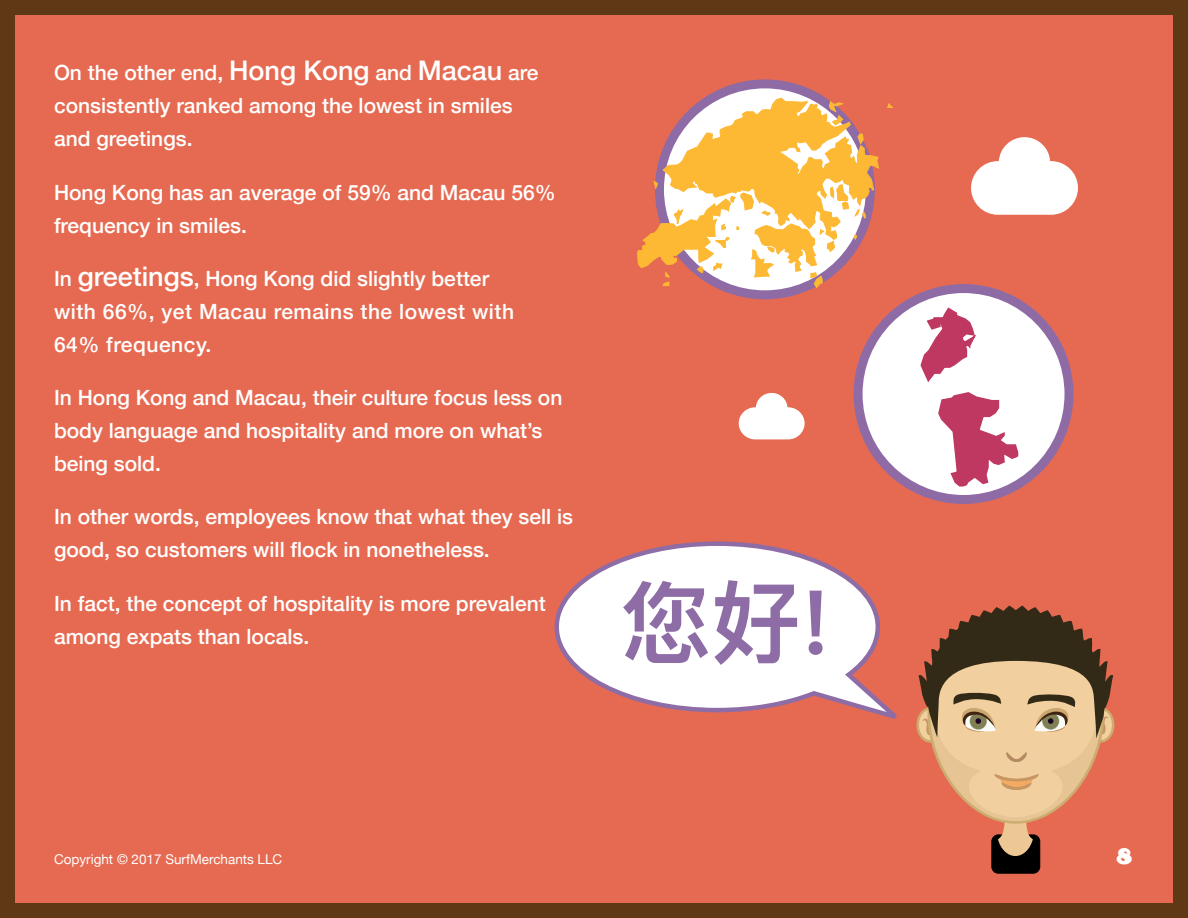
<style>
.page{position:relative;width:1188px;height:918px;background:#fff}
.page>*{position:absolute;margin:0;border:0;box-sizing:border-box;transform-origin:0 0}
.t1{font:600 90px "Ping Fang SC";color:#8e6ca6}
.t2{font:500 21px/33px "Helvetica Neue";color:#fff}
.t3{font:500 21px/33px "Helvetica Neue";letter-spacing:.025em;color:#fff}
.t4{font:900 21px "Dogma";color:#fff}
.t5{font:13.5px "Helvetica Neue";color:#fff}
.s1{font-size:27px}
</style>
<div class="page">
<div style="left:8px;top:8px;width:1172px;height:902px;background:#e66a51"></div>
<div style="left:0;top:0;width:1188px;height:918px;border:15px solid #5f3916"></div>
<div style="left:655px;top:79px;width:220px;height:220px;border:9px solid #8f6ba6;border-radius:50%"></div>
<svg style="left:637px;top:97px;width:256px;height:192px"></svg>
<div style="left:858px;top:289px;width:211px;height:211px;background:#fff;border-radius:50%"></div>
<div style="left:854px;top:284px;width:220px;height:220px;border:9px solid #8f6ba6;border-radius:50%"></div>
<svg style="left:920px;top:306px;width:99px;height:181px"></svg>
<svg style="left:971px;top:137px;width:107px;height:78px"></svg>
<svg style="left:739px;top:393px;width:66px;height:46px"></svg>
<div style="left:991px;top:834px;width:49px;height:40px;background:#000;border-radius:7px"></div>
<svg style="left:916px;top:605px;width:198px;height:251px"></svg>
<svg style="left:554px;top:541px;width:343px;height:178px"></svg>
<p class="t2" style="left:54px;top:55px;width:486px">On the other end, <span class="s1">Hong Kong</span> and <span class="s1">Macau</span> are consistently ranked among the lowest in smiles and greetings.</p>
<p class="t2" style="left:54px;top:174px;width:503px">Hong Kong has an average of 59% and Macau 56% frequency in smiles.</p>
<p class="t3" style="left:54px;top:260px;width:462px">In <span class="s1">greetings</span>, Hong Kong did slightly better with 66%, yet Macau remains the lowest with<br>64% frequency.</p>
<p class="t2" style="left:54px;top:379px;width:510px">In Hong Kong and Macau, their culture focus less on body language and hospitality and more on what’s being sold.</p>
<p class="t2" style="left:54px;top:499px;width:520px">In other words, employees know that what they sell is good, so customers will flock in nonetheless.</p>
<p class="t2" style="left:54px;top:585px;width:493px">In fact, the concept of hospitality is more prevalent among expats than locals.</p>
<h1 class="t1" style="left:621px;top:567px;width:211px">您好!</h1>
<p class="t5" style="left:54px;top:850px;width:230px">Copyright © 2017 SurfMerchants LLC</p>
<p class="t4" style="left:1116px;top:838px;width:18px">8</p>
</div>
